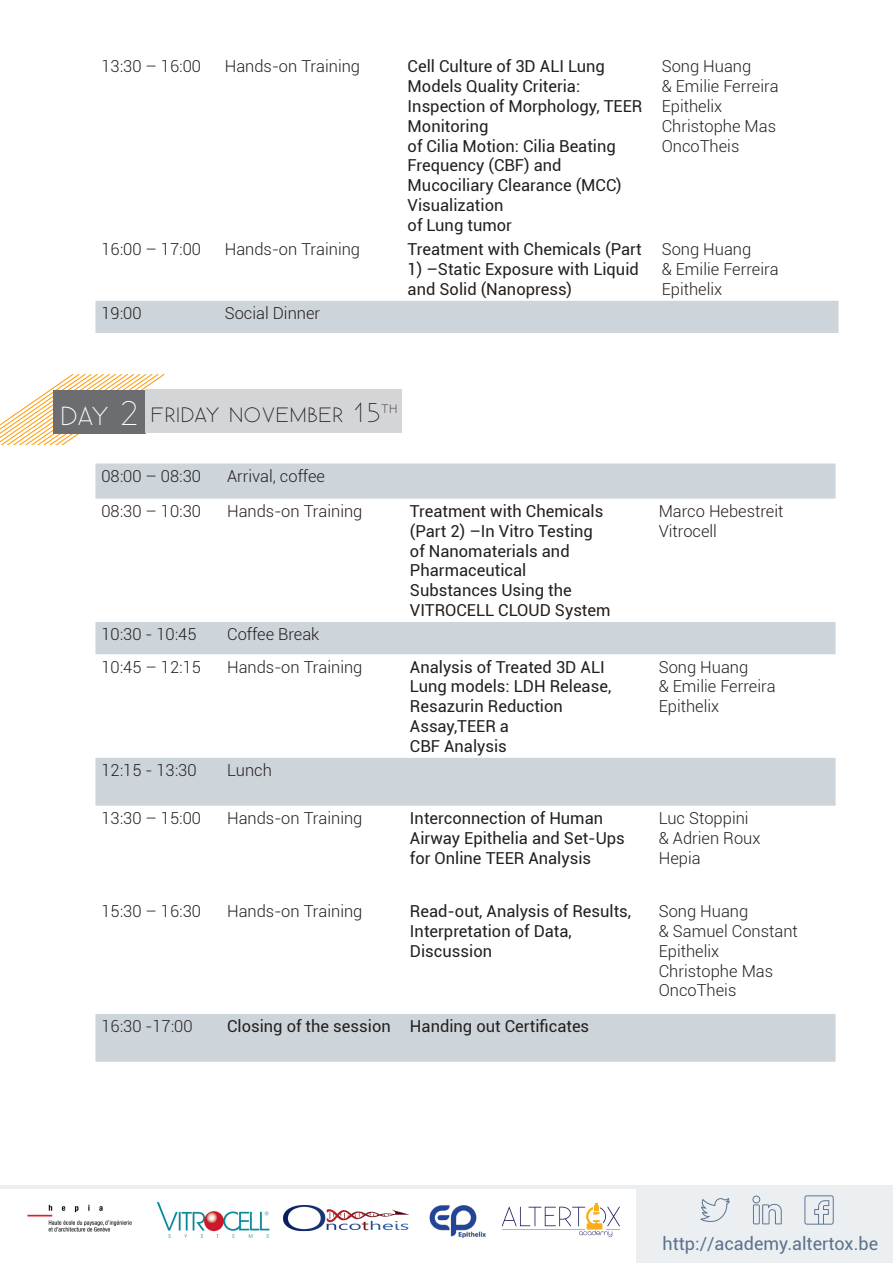
<style>
.page{position:relative;width:893px;height:1263px;background:#fff}
.page>*{position:absolute;margin:0;border:0;box-sizing:border-box;transform-origin:0 0}
.t1{font:300 33.75px "Existence Unicase";color:#fff}
.t2{font:300 27px "Existence Unicase";color:#231f20}
.t3{font:18px "Roboto";color:#5b728e}
.t4{font:16.5px/19.8px "Roboto";color:#231f20}
.t5{font:300 16.5px/19.8px "Roboto";color:#231f20}
</style>
<div class="page">
<div style="left:636px;top:1185px;width:257px;height:78px;background:#eceff1"></div>
<svg style="left:700px;top:1198px;width:30px;height:24px"></svg>
<svg style="left:752px;top:1195px;width:30px;height:29px"></svg>
<svg style="left:804px;top:1195px;width:30px;height:29px"></svg>
<hr style="left:0;top:1185px;width:778px;height:3px;background:#eceff1">
<svg style="left:502px;top:1203px;width:118px;height:34px"></svg>
<img style="left:429px;top:1205px;width:57px;height:33px">
<img style="left:156px;top:1202px;width:114px;height:36px">
<img style="left:283px;top:1206px;width:125px;height:26px">
<img style="left:27px;top:1204px;width:105px;height:28px">
<div style="left:95px;top:301px;width:743px;height:32px;background:#ced5da"></div>
<svg style="left:0;top:374px;width:165px;height:71px"></svg>
<div style="left:53px;top:390px;width:92px;height:43px;background:#6c6d70"></div>
<div style="left:95px;top:463px;width:741px;height:36px;background:#ced5da"></div>
<svg style="left:95px;top:622px;width:741px;height:440px"></svg>
<div style="left:145px;top:390px;width:257px;height:43px;background:#d4d5d7"></div>
<p class="t5" style="left:101px;top:56px;width:101px">13:30 – 16:00</p>
<p class="t5" style="left:225px;top:56px;width:137px">Hands-on Training</p>
<p class="t4" style="left:408px;top:56px;width:236px">Cell Culture of 3D ALI Lung<br>Models Quality Criteria:<br>Inspection of Morphology, TEER<br>Monitoring</p>
<p class="t4" style="left:408px;top:135px;width:216px">of Cilia Motion: Cilia Beating<br>Frequency (CBF) and<br>Mucociliary Clearance (MCC)<br>Visualization</p>
<p class="t4" style="left:408px;top:214px;width:106px">of Lung tumor</p>
<p class="t5" style="left:101px;top:239px;width:101px">16:00 – 17:00</p>
<p class="t5" style="left:225px;top:239px;width:137px">Hands-on Training</p>
<p class="t4" style="left:408px;top:239px;width:235px">Treatment with Chemicals (Part</p>
<p class="t4" style="left:408px;top:259px;width:233px">1) –Static Exposure with Liquid and Solid (Nanopress)</p>
<p class="t5" style="left:101px;top:303px;width:42px">19:00</p>
<p class="t5" style="left:225px;top:303px;width:97px">Social Dinner</p>
<p class="t5" style="left:662px;top:56px;width:91px">Song Huang</p>
<p class="t5" style="left:662px;top:76px;width:118px">&amp; Emilie Ferreira</p>
<p class="t5" style="left:662px;top:96px;width:62px">Epithelix</p>
<p class="t5" style="left:662px;top:115px;width:116px">Christophe Mas<br>OncoTheis</p>
<p class="t5" style="left:662px;top:239px;width:91px">Song Huang</p>
<p class="t5" style="left:662px;top:259px;width:118px">&amp; Emilie Ferreira</p>
<p class="t5" style="left:662px;top:278px;width:62px">Epithelix</p>
<p class="t1" style="left:60px;top:394px;width:80px">DAY 2</p>
<p class="t2" style="left:151px;top:398px;width:248px">FRIDAY NOVEMBER 15<sup>TH</sup></p>
<p class="t5" style="left:101px;top:466px;width:101px">08:00 – 08:30</p>
<p class="t5" style="left:227px;top:466px;width:99px">Arrival, coffee</p>
<p class="t5" style="left:101px;top:501px;width:101px">08:30 – 10:30</p>
<p class="t5" style="left:227px;top:501px;width:137px">Hands-on Training</p>
<p class="t4" style="left:410px;top:501px;width:195px">Treatment with Chemicals (Part 2) –In Vitro Testing of Nanomaterials and<br>Pharmaceutical</p>
<p class="t4" style="left:410px;top:580px;width:202px">Substances Using the<br>VITROCELL CLOUD System</p>
<p class="t5" style="left:101px;top:624px;width:97px">10:30 - 10:45</p>
<p class="t5" style="left:227px;top:624px;width:94px">Coffee Break</p>
<p class="t5" style="left:101px;top:656px;width:101px">10:45 – 12:15</p>
<p class="t5" style="left:227px;top:656px;width:137px">Hands-on Training</p>
<p class="t4" style="left:410px;top:656px;width:203px">Analysis of Treated 3D ALI<br>Lung models: LDH Release,<br>Resazurin Reduction<br>Assay,TEER a</p>
<p class="t4" style="left:410px;top:735px;width:98px">CBF Analysis</p>
<p class="t5" style="left:659px;top:501px;width:126px">Marco Hebestreit<br>Vitrocell</p>
<p class="t5" style="left:659px;top:656px;width:91px">Song Huang</p>
<p class="t5" style="left:659px;top:676px;width:118px">&amp; Emilie Ferreira</p>
<p class="t5" style="left:659px;top:696px;width:62px">Epithelix</p>
<p class="t5" style="left:101px;top:760px;width:97px">12:15 - 13:30</p>
<p class="t5" style="left:227px;top:760px;width:46px">Lunch</p>
<p class="t5" style="left:101px;top:808px;width:101px">13:30 – 15:00</p>
<p class="t5" style="left:227px;top:808px;width:137px">Hands-on Training</p>
<p class="t4" style="left:410px;top:808px;width:216px">Interconnection of Human<br>Airway Epithelia and Set-Ups for Online TEER Analysis</p>
<p class="t5" style="left:659px;top:808px;width:91px">Luc Stoppini</p>
<p class="t5" style="left:659px;top:827px;width:103px">&amp; Adrien Roux</p>
<p class="t5" style="left:659px;top:847px;width:43px">Hepia</p>
<p class="t5" style="left:101px;top:901px;width:101px">15:30 – 16:30</p>
<p class="t5" style="left:227px;top:901px;width:137px">Hands-on Training</p>
<p class="t4" style="left:410px;top:901px;width:223px">Read-out, Analysis of Results,<br>Interpretation of Data,<br>Discussion</p>
<p class="t5" style="left:659px;top:901px;width:91px">Song Huang</p>
<p class="t5" style="left:659px;top:921px;width:141px">&amp; Samuel Constant</p>
<p class="t5" style="left:659px;top:940px;width:62px">Epithelix</p>
<p class="t5" style="left:659px;top:960px;width:116px">Christophe Mas<br>OncoTheis</p>
<p class="t5" style="left:101px;top:1016px;width:93px">16:30 -17:00</p>
<p class="t4" style="left:227px;top:1016px;width:165px">Closing of the session</p>
<p class="t4" style="left:410px;top:1016px;width:181px">Handing out Certificates</p>
<p class="t3" style="left:663px;top:1230px;width:217px">http://academy.altertox.be</p>
</div>
